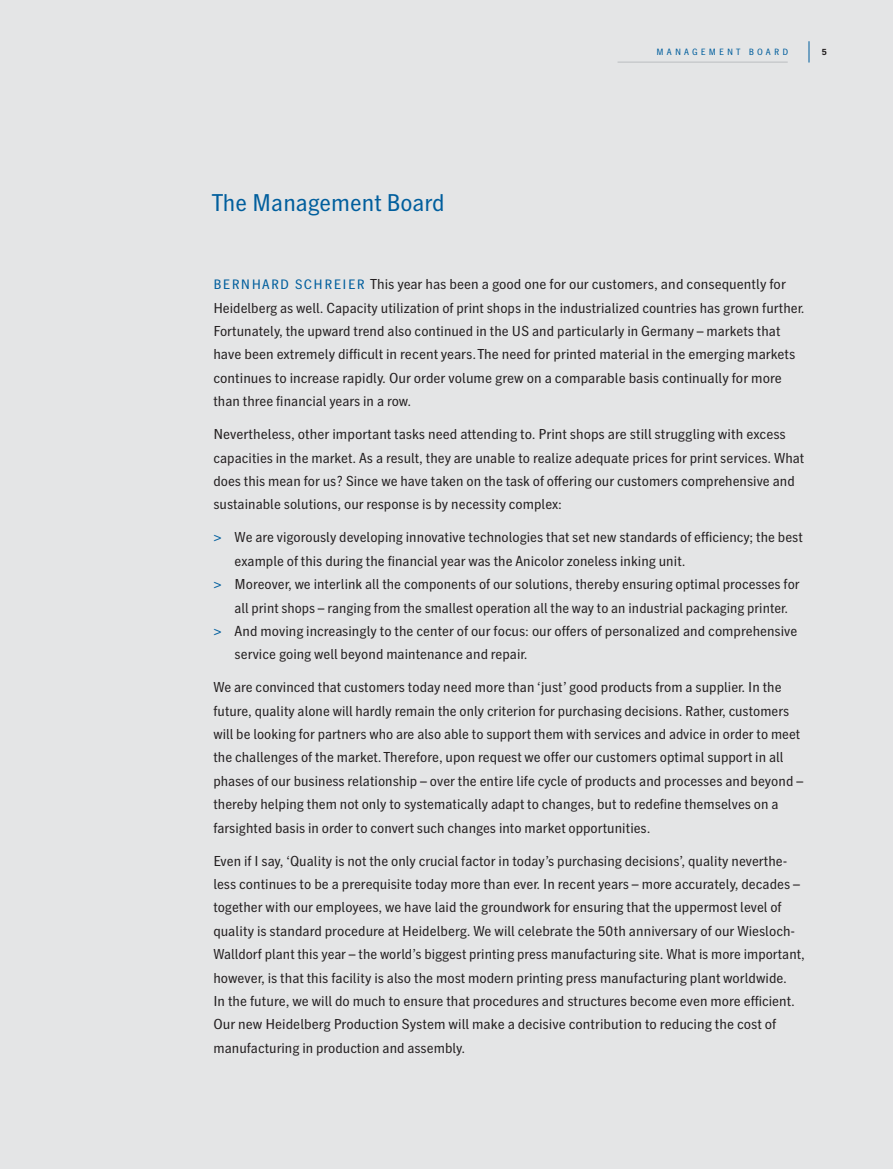
<style>
.page{position:relative;width:893px;height:1169px;background:#fff}
.page>*{position:absolute;margin:0;border:0;box-sizing:border-box;transform-origin:0 0}
.t1{font:24px "HD Gothic Prop NM";color:#005e9d}
.t2{font:14.25px/23.4px "HD Gothic Prop NM";color:#231f20}
.t3{font:9px "HD Gothic Prop NM";letter-spacing:.35em;color:#005e9d}
.t4{font:700 9px "HD Gothic Prop NM";color:#231f20}
.s1{font-size:13.5px;color:#005e9d}
.s2{color:#005e9d}
</style>
<div class="page">
<div style="left:0;top:0;width:892px;height:1168px;background:#e4e5e6"></div>
<hr style="left:617px;top:62px;width:170px;height:1px;background:#bbbdc0">
<svg style="left:808px;top:41px;width:1px;height:22px"></svg>
<p class="t3" style="left:656px;top:49px;width:133px">MANAGEMENT BOARD</p>
<p class="t4" style="left:821px;top:49px;width:7px">5</p>
<h1 class="t1" style="left:212px;top:193px;width:234px">The Management Board</h1>
<p class="t2" style="left:213px;top:274px;width:592px"><span class="s1">BERNHARD SCHREIER</span> This year has been a good one for our customers, and consequently for Heidelberg as well. Capacity utilization of print shops in the industrialized countries has grown further.<br>Fortunately, the upward trend also continued in the US and particularly in Germany – markets that have been extremely difficult in recent years. The need for printed material in the emerging markets continues to increase rapidly. Our order volume grew on a comparable basis continually for more than three financial years in a row.</p>
<p class="t2" style="left:213px;top:424px;width:592px">Nevertheless, other important tasks need attending to. Print shops are still struggling with excess capacities in the market. As a result, they are unable to realize adequate prices for print services. What does this mean for us? Since we have taken on the task of offering our customers comprehensive and sustainable solutions, our response is by necessity complex:</p>
<p class="t2" style="left:213px;top:527px;width:590px"><span class="s2">&gt;</span> We are vigorously developing innovative technologies that set new standards of efficiency; the best</p>
<p class="t2" style="left:235px;top:550px;width:452px">example of this during the financial year was the Anicolor zoneless inking unit.</p>
<p class="t2" style="left:213px;top:574px;width:588px"><span class="s2">&gt;</span> Moreover, we interlink all the components of our solutions, thereby ensuring optimal processes for</p>
<p class="t2" style="left:235px;top:597px;width:555px">all print shops – ranging from the smallest operation all the way to an industrial packaging printer.</p>
<p class="t2" style="left:213px;top:621px;width:585px"><span class="s2">&gt;</span> And moving increasingly to the center of our focus: our offers of personalized and comprehensive</p>
<p class="t2" style="left:235px;top:644px;width:294px">service going well beyond maintenance and repair.</p>
<p class="t2" style="left:213px;top:677px;width:591px">We are convinced that customers today need more than ‘just’ good products from a supplier. In the future, quality alone will hardly remain the only criterion for purchasing decisions. Rather, customers will be looking for partners who are also able to support them with services and advice in order to meet the challenges of the market. Therefore, upon request we offer our customers optimal support in all phases of our business relationship – over the entire life cycle of products and processes and beyond – thereby helping them not only to systematically adapt to changes, but to redefine themselves on a farsighted basis in order to convert such changes into market opportunities.</p>
<p class="t2" style="left:213px;top:850px;width:593px">Even if I say, ‘Quality is not the only crucial factor in today’s purchasing decisions’, quality neverthe&shy;less continues to be a prerequisite today more than ever. In recent years – more accurately, decades – together with our employees, we have laid the groundwork for ensuring that the uppermost level of quality is standard procedure at Heidelberg. We will celebrate the 50th anniversary of our Wiesloch-Walldorf plant this year – the world’s biggest printing press manufacturing site. What is more important, however, is that this facility is also the most modern printing press manufacturing plant worldwide.<br>In the future, we will do much to ensure that procedures and structures become even more efficient.<br>Our new Heidelberg Production System will make a decisive contribution to reducing the cost of manufacturing in production and assembly.</p>
</div>
